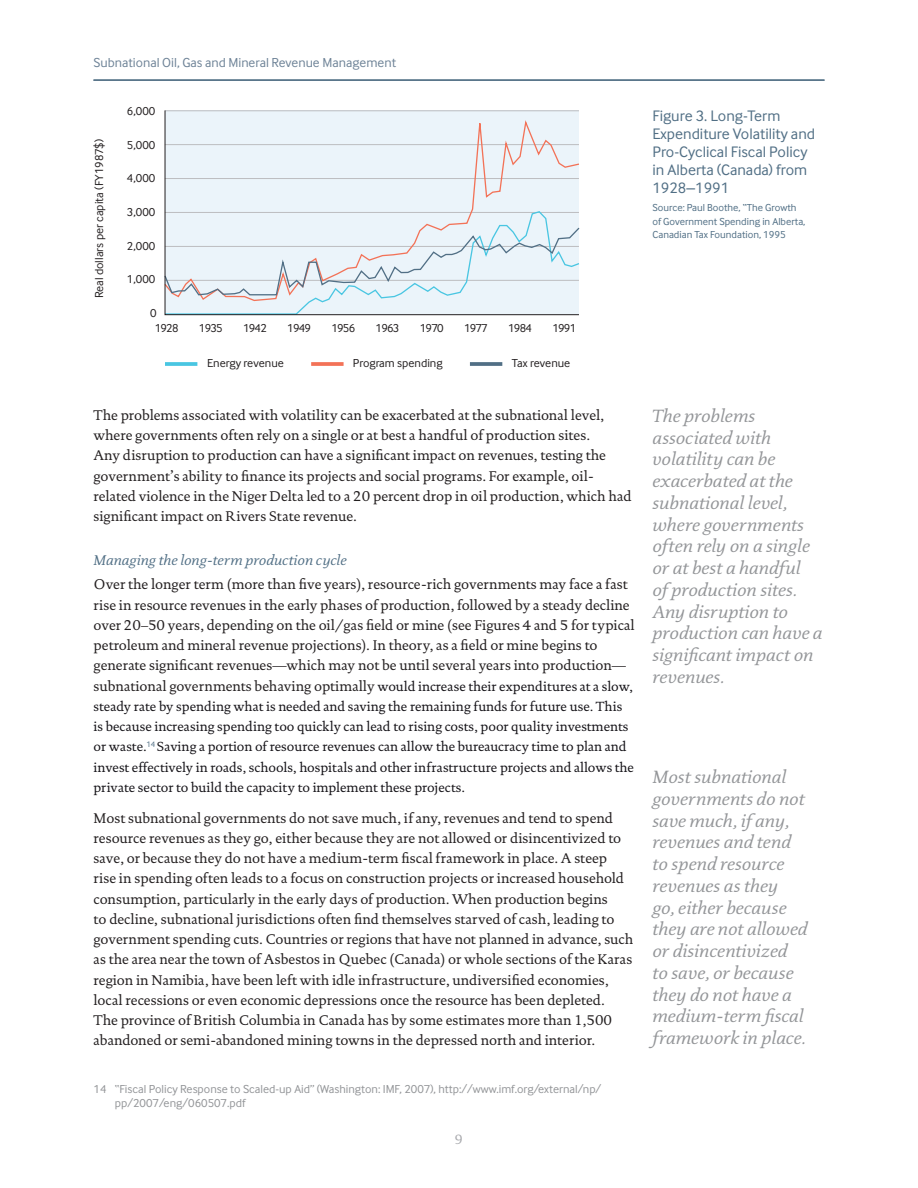
<style>
.page{position:relative;width:918px;height:1188px;background:#fff}
.page>*{position:absolute;margin:0;border:0;box-sizing:border-box;transform-origin:0 0}
.t1{font:italic 18px/21.8px "DTL Documenta T";color:#939598}
.t2{font:15.75px/18px "Inter Face";color:#516f85}
.t3{font:14.25px/20.2px "DTL Documenta T";color:#231f20}
.t4{font:italic 14.25px "DTL Documenta T";color:#516f85}
.t5{font:13.5px/20.2px "DTL Documenta T";color:#151318}
.t6{font:13.5px "Inter Face";color:#6e8397}
.t7{font:13.5px "DTL Documenta T";color:#a8a9ad}
.t8{font:12px/15.3px "Inter Face";color:#231f20}
.t9{font:12px/14.2px "Inter Face";color:#939598}
.t10{font:10.5px/13.5px "Inter Face";color:#516f85}
.s1{font-size:13.5px;color:#151318}
</style>
<div class="page">
<hr style="left:94px;top:80px;width:730px;height:1px;background:#516f85">
<hr style="left:165px;top:362px;width:32px;height:4px;background:#53c9e3">
<svg style="left:311px;top:362px;width:33px;height:4px"></svg>
<hr style="left:470px;top:362px;width:32px;height:4px;background:#5b778c">
<svg style="left:164px;top:110px;width:416px;height:206px;background:#e5eef3"></svg>
<p class="t6" style="left:94px;top:55px;width:304px">Subnational Oil, Gas and Mineral Revenue Management</p>
<p class="t8" style="left:127px;top:104px;width:30px">6,000</p>
<p class="t8" style="left:127px;top:137px;width:30px">5,000</p>
<p class="t8" style="left:127px;top:171px;width:30px">4,000</p>
<p class="t8" style="left:127px;top:204px;width:30px">3,000</p>
<p class="t8" style="left:127px;top:238px;width:30px">2,000</p>
<p class="t8" style="left:127px;top:272px;width:30px">1,000</p>
<p class="t8" style="left:155px;top:305px;width:25px;text-indent:-5px">0<br>1928</p>
<p class="t8" style="left:91px;top:298px;width:161px;rotate:-90deg">Real dollars per capita (FY1987$)</p>
<p class="t8" style="left:199px;top:320px;width:25px">1935</p>
<p class="t8" style="left:243px;top:320px;width:25px">1942</p>
<p class="t8" style="left:287px;top:320px;width:25px">1949</p>
<p class="t8" style="left:331px;top:320px;width:25px">1956</p>
<p class="t8" style="left:376px;top:320px;width:25px">1963</p>
<p class="t8" style="left:420px;top:320px;width:25px">1970</p>
<p class="t8" style="left:464px;top:320px;width:25px">1977</p>
<p class="t8" style="left:508px;top:320px;width:25px">1984</p>
<p class="t8" style="left:552px;top:320px;width:25px">1991</p>
<p class="t8" style="left:207px;top:355px;width:78px">Energy revenue</p>
<p class="t8" style="left:353px;top:355px;width:91px">Program spending</p>
<p class="t8" style="left:512px;top:355px;width:60px">Tax revenue</p>
<p class="t2" style="left:652px;top:107px;width:164px">Figure 3. Long-Term<br>Expenditure Volatility and<br>Pro-Cyclical Fiscal Policy in Alberta (Canada) from<br>1928–1991</p>
<p class="t10" style="left:652px;top:201px;width:154px">Source: Paul Boothe, “The Growth of Government Spending in Alberta,<br>Canadian Tax Foundation, 1995</p>
<p class="t3" style="left:94px;top:405px;width:540px">The problems associated with volatility can be exacerbated at the subnational level, where governments often rely on a single or at best a handful of production sites.<br>Any disruption to production can have a significant impact on revenues, testing the government’s ability to finance its projects and social programs. For example, oil&shy;related violence in the Niger Delta led to a 20 percent drop in oil production, which had significant impact on Rivers State revenue.</p>
<p class="t4" style="left:94px;top:551px;width:255px">Managing the long-term production cycle</p>
<p class="t3" style="left:94px;top:574px;width:543px">Over the longer term (more than five years), resource-rich governments may face a fast rise in resource revenues in the early phases of production, followed by a steady decline over 20–50 years, depending on the oil/gas field or mine (see Figures 4 and 5 for typical petroleum and mineral revenue projections). In theory, as a field or mine begins to generate significant revenues—which may not be until several years into production— subnational governments behaving optimally <span class="s1">would increase their expenditures at a slow,</span></p>
<p class="t5" style="left:94px;top:696px;width:542px">steady rate by spending what is needed and saving the remaining funds for future use. This is because increasing spending too quickly can lead to rising costs, poor quality investments or waste.<sup>14</sup> Saving a portion of resource revenues can allow the bureaucracy time to plan and invest effectively in roads, schools, hospitals and other infrastructure projects and allows the private sector to build the capacity to implement these projects.</p>
<p class="t3" style="left:94px;top:808px;width:541px">Most subnational governments do not save much, if any, revenues and tend to spend resource revenues as they go, either because they are not allowed or disincentivized to save, or because they do not have a medium-term fiscal framework in place. A steep rise in spending often leads to a focus on construction projects or increased household consumption, particularly in the early days of production. When production begins<br>to decline, subnational jurisdictions often find themselves starved of cash, leading to government spending cuts. Countries or regions that have not planned in advance, such as the area near the town of Asbestos in Quebec (Canada) or whole sections of the Karas region in Namibia, have been left with idle infrastructure, undiversified economies, local recessions or even economic depressions once the resource has been depleted.<br>The province of British Columbia in Canada has by some estimates more than 1,500 abandoned or semi-abandoned mining towns in the depressed north and interior.</p>
<p class="t9" style="left:115px;top:1082px;width:488px;text-indent:-21px">14 “Fiscal Policy Response to Scaled-up Aid” (Washington: IMF, 2007), http://www.imf.org/external/np/ pp/2007/eng/060507.pdf</p>
<p class="t7" style="left:455px;top:1131px;width:10px">9</p>
<p class="t1" style="left:652px;top:405px;width:172px">The problems associated with volatility can be exacerbated at the subnational level, where governments often rely on a single or at best a handful<br>of production sites.<br>Any disruption to production can have a significant impact on revenues.</p>
<p class="t1" style="left:652px;top:766px;width:157px">Most subnational governments do not save much, if any, revenues and tend to spend resource revenues as they<br>go, either because they are not allowed or disincentivized<br>to save, or because they do not have a medium-term fiscal framework in place.</p>
</div>
